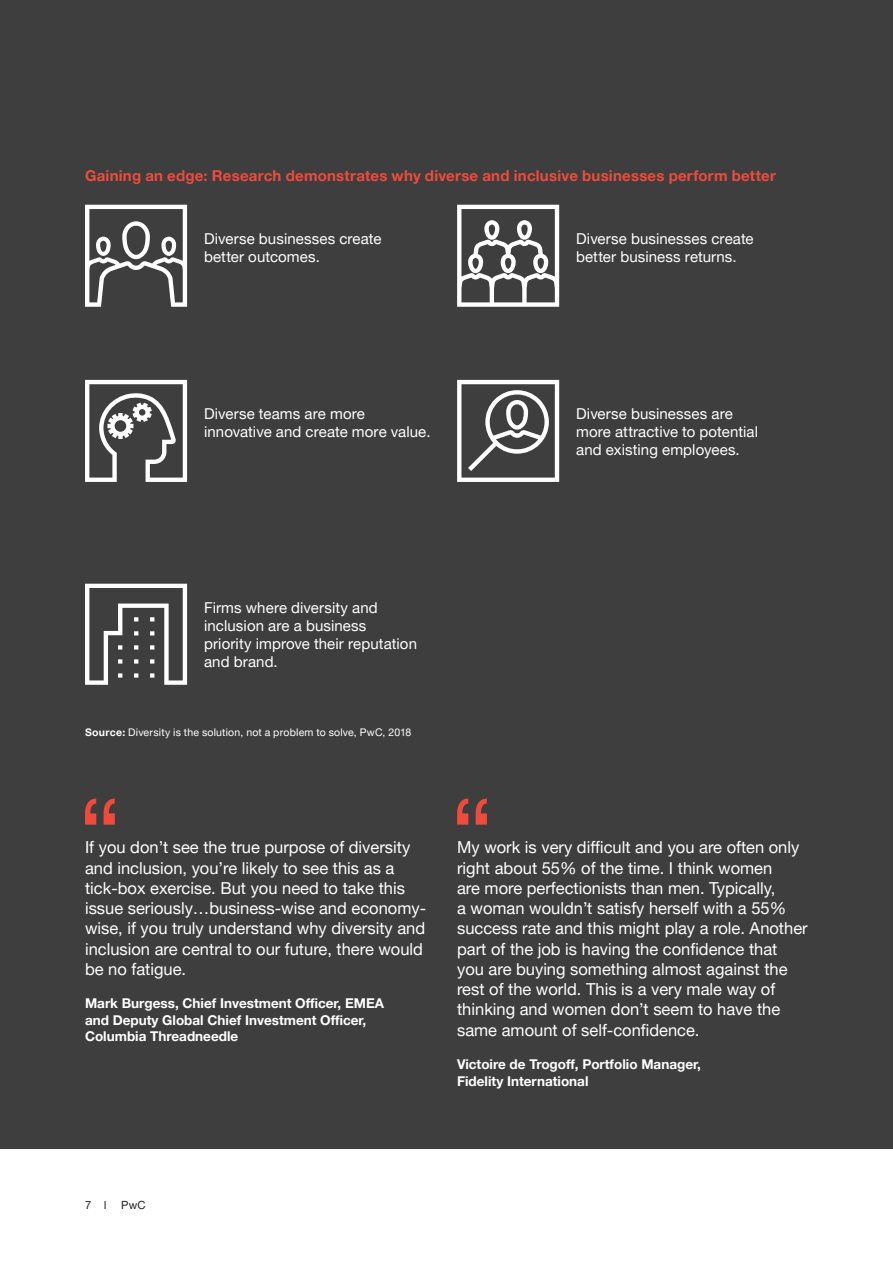
<style>
.page{position:relative;width:893px;height:1263px;background:#fff}
.page>*{position:absolute;margin:0;border:0;box-sizing:border-box;transform-origin:0 0}
.t1{font:16.5px/20.2px "Helvetica Neue LT Pro";color:#fff}
.t2{font:15px/18px "Helvetica Neue LT Pro";letter-spacing:.005em;color:#fff}
.t3{font:700 15px "Helvetica Neue LT Pro";letter-spacing:.015em;color:#ef4b3d}
.t4{font:700 13.5px/16.5px "Helvetica Neue LT Pro";color:#fff}
.t5{font:11.25px "Helvetica Neue LT Pro";color:#231f20}
.t6{font:10.5px "Helvetica Neue LT Pro";letter-spacing:.02em;color:#fff}
.s1{font-weight:700}
</style>
<div class="page">
<div style="left:0;top:0;width:893px;height:1148px;background:#3e3e3f"></div>
<svg style="left:85px;top:584px;width:102px;height:101px"></svg>
<svg style="left:85px;top:205px;width:102px;height:102px"></svg>
<svg style="left:457px;top:205px;width:102px;height:102px"></svg>
<svg style="left:457px;top:380px;width:102px;height:102px"></svg>
<svg style="left:85px;top:380px;width:102px;height:102px"></svg>
<svg style="left:85px;top:798px;width:30px;height:27px"></svg>
<svg style="left:457px;top:798px;width:30px;height:27px"></svg>
<p class="t3" style="left:85px;top:166px;width:692px">Gaining an edge: Research demonstrates why diverse and inclusive businesses perform better</p>
<p class="t2" style="left:204px;top:229px;width:179px">Diverse businesses create better outcomes.</p>
<p class="t2" style="left:576px;top:229px;width:179px">Diverse businesses create better business returns.</p>
<p class="t2" style="left:204px;top:404px;width:228px">Diverse teams are more innovative and create more value.</p>
<p class="t2" style="left:576px;top:404px;width:183px">Diverse businesses are more attractive to potential and existing employees.</p>
<p class="t2" style="left:204px;top:598px;width:214px">Firms where diversity and inclusion are a business priority improve their reputation and brand.</p>
<p class="t6" style="left:85px;top:725px;width:328px"><span class="s1">Source:</span> Diversity is the solution, not a problem to solve, PwC, 2018</p>
<p class="t1" style="left:85px;top:837px;width:343px">If you don’t see the true purpose of diversity and inclusion, you’re likely to see this as a tick-box exercise. But you need to take this issue seriously…business-wise and economy&shy;wise, if you truly understand why diversity and inclusion are central to our future, there would be no fatigue.</p>
<p class="t4" style="left:85px;top:995px;width:300px">Mark Burgess, Chief Investment Officer, EMEA and Deputy Global Chief Investment Officer,<br>Columbia Threadneedle</p>
<p class="t1" style="left:457px;top:837px;width:352px">My work is very difficult and you are often only right about 55% of the time. I think women<br>are more perfectionists than men. Typically,<br>a woman wouldn’t satisfy herself with a 55% success rate and this might play a role. Another part of the job is having the confidence that you are buying something almost against the rest of the world. This is a very male way of thinking and women don’t seem to have the same amount of self-confidence.</p>
<p class="t4" style="left:457px;top:1056px;width:245px">Victoire de Trogoff, Portfolio Manager,<br>Fidelity International</p>
<p class="t5" style="left:85px;top:1198px;width:8px">7</p>
<p class="t5" style="left:121px;top:1198px;width:26px">PwC</p>
</div>
